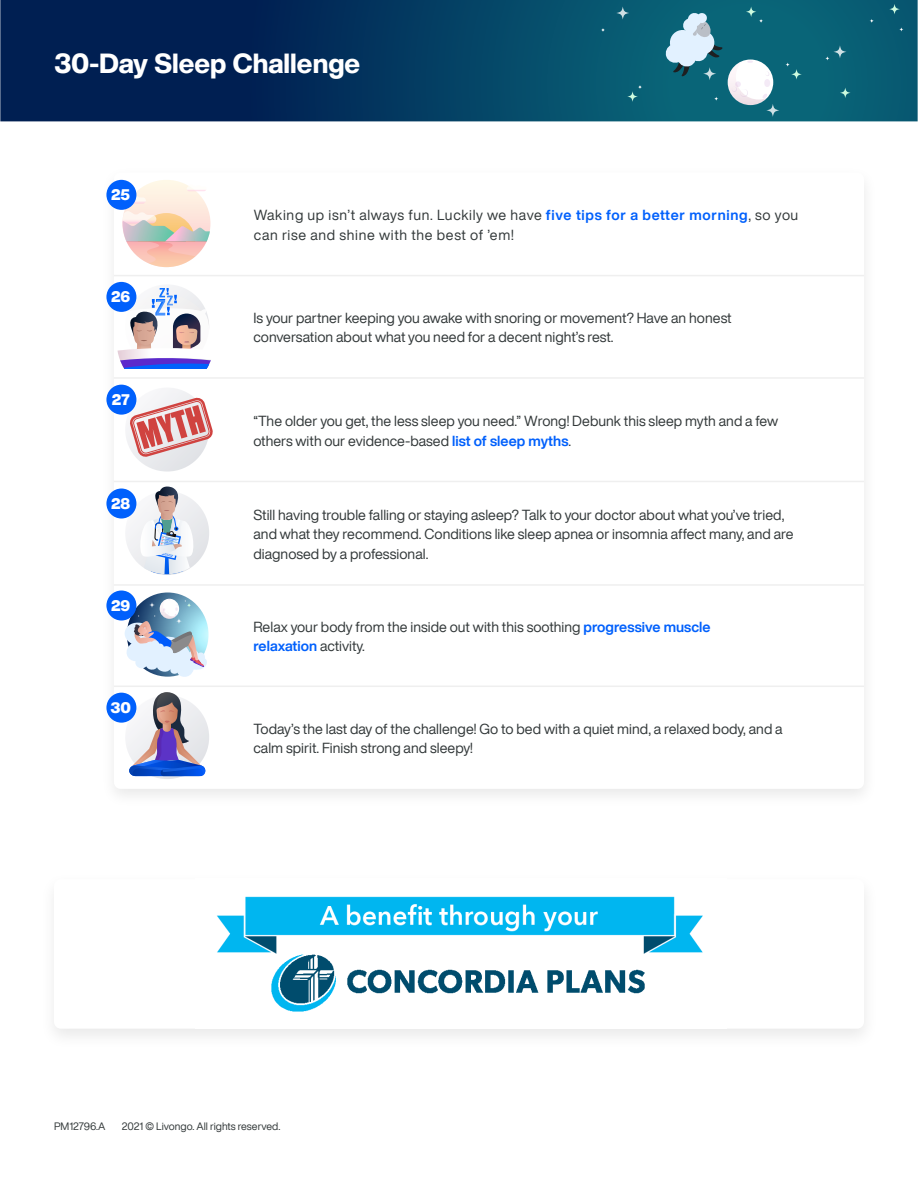
<style>
.page{position:relative;width:918px;height:1188px;background:#fff}
.page>*{position:absolute;margin:0;border:0;box-sizing:border-box;transform-origin:0 0}
.t1{font:800 27px "Helvetica Now Display";color:#fff}
.t2{font:900 15px "Helvetica Now Display";letter-spacing:-.01em;color:#fff}
.t3{font:14.25px/19.5px "Helvetica Now Display";letter-spacing:.005em;color:#323839}
.t4{font:14.25px/19.5px "Helvetica Now Display";letter-spacing:.05em;color:#323839}
.t5{font:10.5px "Helvetica Now Display";color:#323839}
.s1{font-weight:700;color:#0060fc}
</style>
<div class="page">
<svg style="left:0;top:0;width:918px;height:121px;background:#043d62"></svg>
<svg style="left:791px;top:69px;width:11px;height:11px"></svg>
<svg style="left:746px;top:6px;width:10px;height:11px"></svg>
<svg style="left:627px;top:91px;width:11px;height:11px"></svg>
<svg style="left:889px;top:4px;width:11px;height:10px"></svg>
<svg style="left:840px;top:88px;width:11px;height:10px"></svg>
<svg style="left:786px;top:62px;width:4px;height:5px"></svg>
<svg style="left:601px;top:28px;width:4px;height:4px"></svg>
<svg style="left:825px;top:56px;width:5px;height:5px"></svg>
<svg style="left:870px;top:19px;width:4px;height:4px"></svg>
<svg style="left:899px;top:27px;width:5px;height:5px"></svg>
<svg style="left:638px;top:85px;width:4px;height:4px"></svg>
<svg style="left:766px;top:104px;width:13px;height:13px"></svg>
<svg style="left:833px;top:45px;width:14px;height:13px"></svg>
<svg style="left:616px;top:6px;width:13px;height:14px"></svg>
<div style="left:728px;top:60px;width:45px;height:45px;background:#fff;border-radius:50%"></div>
<svg style="left:665px;top:12px;width:105px;height:93px;background:#5693a2"></svg>
<div style="left:100px;top:165px;width:777px;height:644px;background:#000;opacity:.09"></div>
<div style="left:114px;top:172px;width:750px;height:617px;background:#fff;border-radius:6px"></div>
<hr style="left:114px;top:481px;width:750px;height:1px;background:#efefef">
<hr style="left:114px;top:377px;width:750px;height:2px;background:#efefef">
<hr style="left:114px;top:275px;width:750px;height:1px;background:#efefef">
<hr style="left:114px;top:584px;width:750px;height:2px;background:#efefef">
<hr style="left:114px;top:686px;width:750px;height:1px;background:#efefef">
<svg style="left:125px;top:388px;width:84px;height:84px"></svg>
<div style="left:125px;top:491px;width:84px;height:84px;background:#ebecf0;border-radius:50%"></div>
<svg style="left:125px;top:695px;width:84px;height:84px"></svg>
<svg style="left:117px;top:288px;width:94px;height:81px"></svg>
<svg style="left:128px;top:395px;width:85px;height:64px"></svg>
<svg style="left:138px;top:487px;width:58px;height:87px"></svg>
<svg style="left:124px;top:592px;width:85px;height:85px"></svg>
<svg style="left:129px;top:692px;width:76px;height:84px"></svg>
<div style="left:122px;top:180px;width:88px;height:87px;background:#fef0e2;border-radius:44px"></div>
<svg style="left:133px;top:195px;width:13px;height:9px"></svg>
<svg style="left:187px;top:186px;width:19px;height:5px"></svg>
<svg style="left:123px;top:211px;width:87px;height:56px"></svg>
<div style="left:106px;top:180px;width:30px;height:30px;background:#0060fc;border-radius:50%"></div>
<div style="left:106px;top:282px;width:30px;height:30px;background:#0060fc;border-radius:50%"></div>
<div style="left:106px;top:385px;width:30px;height:30px;background:#0060fc;border-radius:50%"></div>
<div style="left:106px;top:489px;width:30px;height:30px;background:#0060fc;border-radius:50%"></div>
<div style="left:106px;top:591px;width:30px;height:30px;background:#0060fc;border-radius:50%"></div>
<div style="left:106px;top:693px;width:30px;height:30px;background:#0060fc;border-radius:50%"></div>
<div style="left:39px;top:870px;width:840px;height:180px;background:#000;opacity:.09"></div>
<div style="left:54px;top:879px;width:810px;height:150px;background:#fff;border-radius:7px"></div>
<img style="left:217px;top:896px;width:486px;height:116px">
<h1 class="t1" style="left:54px;top:44px;width:308px">30-Day Sleep Challenge</h1>
<p class="t2" style="left:111px;top:184px;width:20px">25</p>
<p class="t2" style="left:111px;top:286px;width:21px">26</p>
<p class="t2" style="left:112px;top:389px;width:19px">27</p>
<p class="t2" style="left:111px;top:493px;width:21px">28</p>
<p class="t2" style="left:111px;top:595px;width:21px">29</p>
<p class="t2" style="left:110px;top:697px;width:22px">30</p>
<p class="t4" style="left:254px;top:205px;width:546px">Waking up isn’t always fun. Luckily we have <span class="s1">five tips for a better morning</span>, so you can rise and shine with the best of ’em!</p>
<p class="t3" style="left:253px;top:308px;width:480px">Is your partner keeping you awake with snoring or movement? Have an honest conversation about what you need for a decent night’s rest.</p>
<p class="t3" style="left:253px;top:411px;width:526px">“The older you get, the less sleep you need.” Wrong! Debunk this sleep myth and a few others with our evidence-based <span class="s1">list of sleep myths</span>.</p>
<p class="t3" style="left:253px;top:505px;width:542px">Still having trouble falling or staying asleep? Talk to your doctor about what you’ve tried, and what they recommend. Conditions like sleep apnea or insomnia affect many, and are diagnosed by a professional.</p>
<p class="t3" style="left:253px;top:617px;width:459px">Relax your body from the inside out with this soothing <span class="s1">progressive muscle relaxation</span> activity.</p>
<p class="t3" style="left:253px;top:719px;width:531px">Today’s the last day of the challenge! Go to bed with a quiet mind, a relaxed body, and a calm spirit. Finish strong and sleepy!</p>
<p class="t5" style="left:54px;top:1119px;width:53px">PM12796.A</p>
<p class="t5" style="left:122px;top:1119px;width:160px">2021 © Livongo. All rights reserved.</p>
</div>
